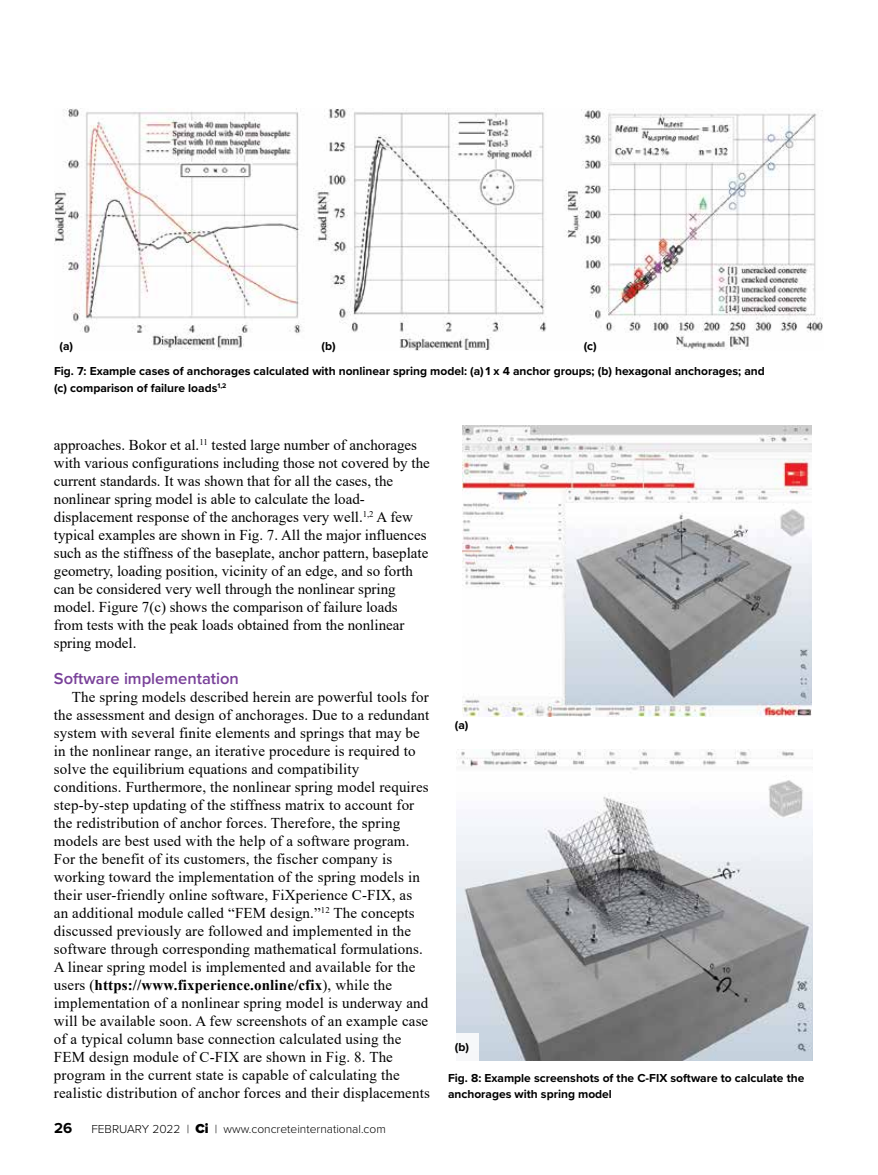
<style>
.page{position:relative;width:878px;height:1175px;background:#fff}
.page>*{position:absolute;margin:0;border:0;box-sizing:border-box;transform-origin:0 0}
.t1{font:600 16.5px "Proxima Nova";color:#794199}
.t2{font:15px/18px "Times New Roman";letter-spacing:.01em;color:#000}
.t3{font:700 15px "Proxima Nova";color:#000}
.t4{font:700 12px/16.5px "Proxima Nova";color:#000}
.t5{font:300 12px "Proxima Nova";color:#000}
.s1{font-weight:700}
.s2{font-weight:900;font-size:13.5px}
</style>
<div class="page">
<img style="left:54px;top:108px;width:769px;height:243px">
<div style="left:54px;top:332px;width:30px;height:28px;background:#fff"></div>
<div style="left:316px;top:332px;width:30px;height:28px;background:#fff"></div>
<div style="left:578px;top:332px;width:30px;height:28px;background:#fff"></div>
<img style="left:456px;top:749px;width:356px;height:312px">
<div style="left:449px;top:1033px;width:30px;height:28px;background:#f6f8fa"></div>
<img style="left:463px;top:426px;width:348px;height:290px">
<p class="t4" style="left:59px;top:337px;width:15px">(a)</p>
<p class="t4" style="left:321px;top:337px;width:16px">(b)</p>
<p class="t4" style="left:583px;top:337px;width:15px">(c)</p>
<p class="t4" style="left:54px;top:363px;width:712px">Fig. 7: Example cases of anchorages calculated with nonlinear spring model: (a) 1 x 4 anchor groups; (b) hexagonal anchorages; and (c) comparison of failure loads<sup>1,2</sup></p>
<p class="t2" style="left:54px;top:435px;width:377px">approaches. Bokor et al.<sup>11</sup> tested large number of anchorages with various configurations including those not covered by the current standards. It was shown that for all the cases, the nonlinear spring model is able to calculate the load&shy;displacement response of the anchorages very well.<sup>1,2</sup> A few typical examples are shown in Fig. 7. All the major influences such as the stiffness of the baseplate, anchor pattern, baseplate geometry, loading position, vicinity of an edge, and so forth can be considered very well through the nonlinear spring model. Figure 7(c) shows the comparison of failure loads from tests with the peak loads obtained from the nonlinear spring model.</p>
<p class="t1" style="left:54px;top:666px;width:186px">Software implementation</p>
<p class="t2" style="left:54px;top:687px;width:377px;text-indent:18px">The spring models described herein are powerful tools for the assessment and design of anchorages. Due to a redundant system with several finite elements and springs that may be in the nonlinear range, an iterative procedure is required to solve the equilibrium equations and compatibility conditions. Furthermore, the nonlinear spring model requires step-by-step updating of the stiffness matrix to account for the redistribution of anchor forces. Therefore, the spring models are best used with the help of a software program.<br>For the benefit of its customers, the fischer company is working toward the implementation of the spring models in their user-friendly online software, FiXperience C-FIX, as an additional module called “FEM design.”<sup>12</sup> The concepts discussed previously are followed and implemented in the software through corresponding mathematical formulations.<br>A linear spring model is implemented and available for the users (<span class="s1">https://www.fixperience.online/cfix</span>), while the implementation of a nonlinear spring model is underway and will be available soon. A few screenshots of an example case of a typical column base connection calculated using the FEM design module of C-FIX are shown in Fig. 8. The program in the current state is capable of calculating the realistic distribution of anchor forces and their displacements</p>
<p class="t3" style="left:54px;top:1116px;width:20px">26</p>
<p class="t5" style="left:91px;top:1119px;width:296px">FEBRUARY 2022 | <span class="s2">Ci</span> | www.concreteinternational.com</p>
<p class="t4" style="left:455px;top:717px;width:15px">(a)</p>
<p class="t4" style="left:455px;top:1038px;width:16px">(b)</p>
<p class="t4" style="left:448px;top:1069px;width:358px">Fig. 8: Example screenshots of the C-FIX software to calculate the anchorages with spring model</p>
</div>
